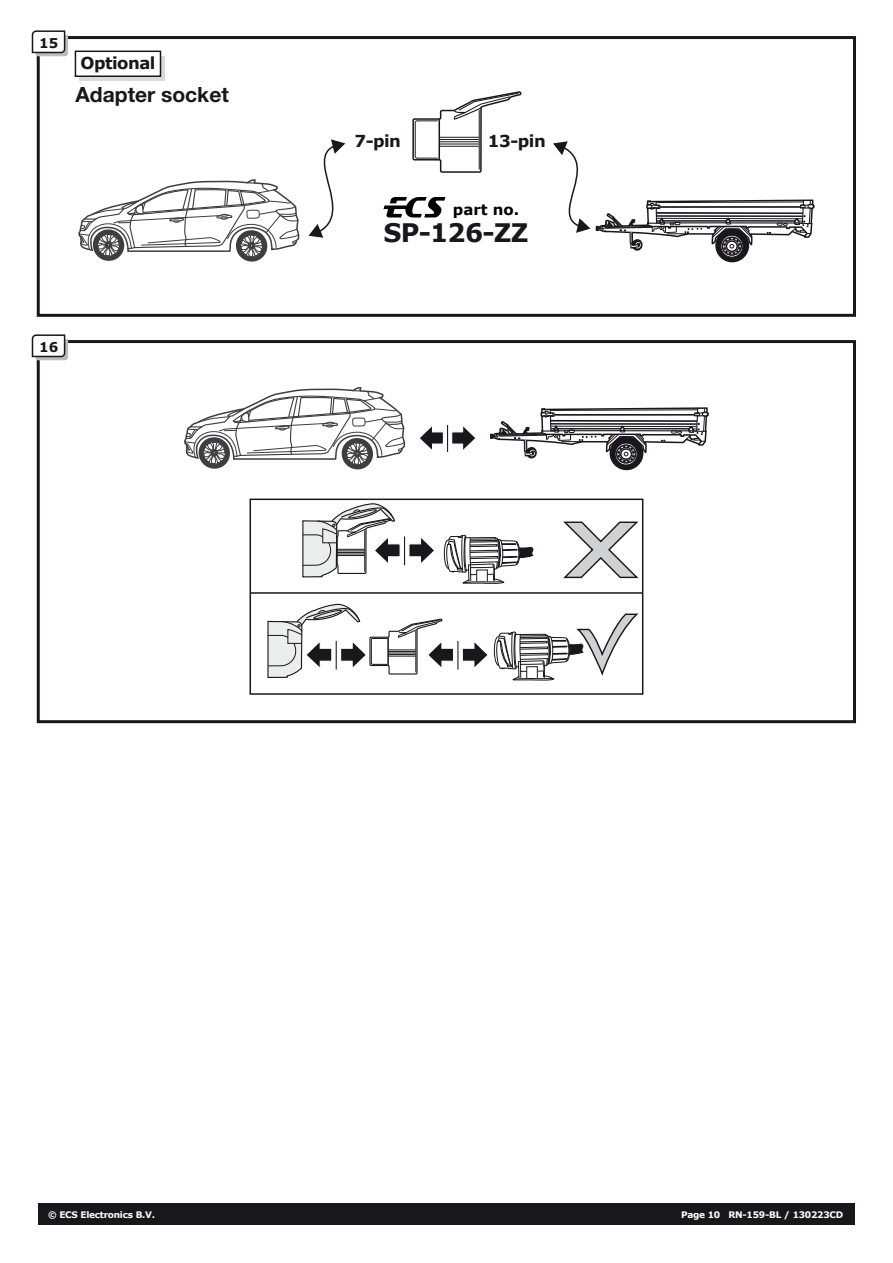
<style>
.page{position:relative;width:893px;height:1263px;background:#fff}
.page>*{position:absolute;margin:0;border:0;box-sizing:border-box;transform-origin:0 0}
.t1{font:700 25.5px "Verdana";letter-spacing:-.03em;color:#1a171c}
.t2{font:700 21px "Helvetica Neue";color:#1a171c}
.t3{font:700 16.5px "Verdana";letter-spacing:-.03em;color:#1a171c}
.t4{font:700 15px "Verdana";color:#000}
.t5{font:700 13.5px "Verdana";color:#1a171c}
.t6{font:700 9px "Verdana";letter-spacing:-.03em;color:#fff}
</style>
<div class="page">
<div style="left:38px;top:1203px;width:817px;height:21px;background:#1a171c"></div>
<div style="left:37px;top:36px;width:819px;height:281px;border:3px solid #1a171c"></div>
<svg style="left:31px;top:30px;width:37px;height:26px"></svg>
<div style="left:79px;top:56px;width:85px;height:24px;background:#d9dadb"></div>
<div style="left:75px;top:51px;width:86px;height:26px;background:#fff;border:2px solid #1a171c"></div>
<svg style="left:553px;top:141px;width:262px;height:122px"></svg>
<svg style="left:78px;top:139px;width:268px;height:123px"></svg>
<div style="left:37px;top:340px;width:819px;height:383px;border:3px solid #1a171c"></div>
<svg style="left:31px;top:334px;width:37px;height:26px"></svg>
<svg style="left:412px;top:36px;width:110px;height:137px"></svg>
<svg style="left:384px;top:197px;width:61px;height:20px"></svg>
<svg style="left:183px;top:313px;width:527px;height:382px"></svg>
<h3 class="t5" style="left:39px;top:33px;width:21px">15</h3>
<h3 class="t3" style="left:80px;top:51px;width:77px">Optional</h3>
<h2 class="t2" style="left:76px;top:78px;width:155px">Adapter socket</h2>
<h3 class="t5" style="left:39px;top:337px;width:21px">16</h3>
<h3 class="t3" style="left:354px;top:130px;width:48px">7-pin</h3>
<h3 class="t3" style="left:488px;top:130px;width:59px">13-pin</h3>
<h3 class="t4" style="left:453px;top:199px;width:68px">part no.</h3>
<h1 class="t1" style="left:384px;top:215px;width:146px">SP-126-ZZ</h1>
<p class="t6" style="left:48px;top:1208px;width:108px">© ECS Electronics B.V.</p>
<p class="t6" style="left:681px;top:1208px;width:163px">Page 10 RN-159-BL / 130223CD</p>
</div>
